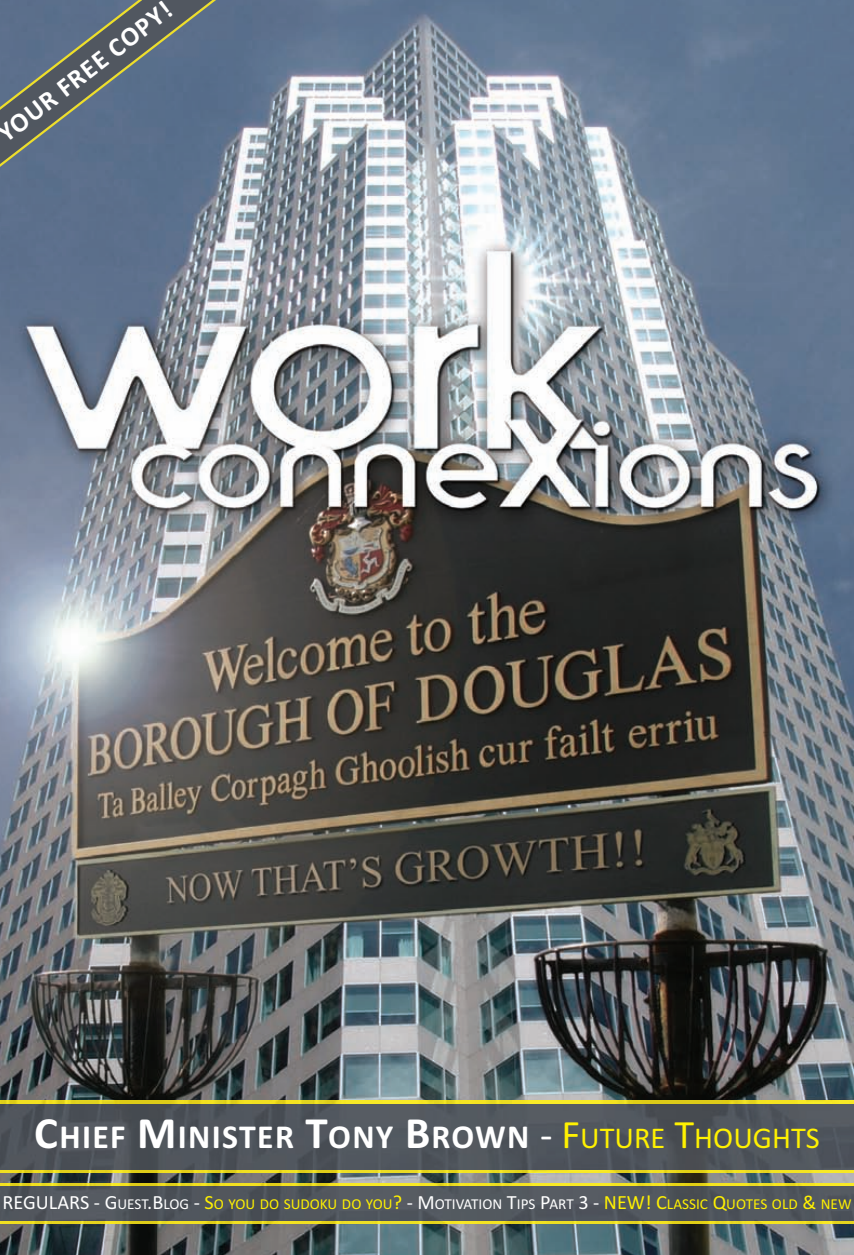
<style>
.page{position:relative;width:854px;height:1255px;background:#fff}
.page>*{position:absolute;margin:0;border:0;box-sizing:border-box;transform-origin:0 0}
.t1{font:700 33.75px "Calibri";letter-spacing:.04em;color:#fff}
.t2{font:700 27px "Calibri";color:#fff}
.t3{font:15.3px "Calibri";color:#fff101}
.s1{font-size:45px}
.s2{font-weight:400;font-size:40.5px}
.s3{font-weight:400;font-size:40.5px;color:#fff101}
.s4{font-weight:400;font-size:30.38px;color:#fff101}
.s5{font-size:20.25px;color:#fff}
.s6{color:#fff}
.s7{font-size:20.25px}
</style>
<div class="page">
<hr style="left:853px;top:1103px;width:1px;height:68px;background:#595e65">
<hr style="left:853px;top:1186px;width:1px;height:36px;background:#595e65">
<img style="left:0;top:0;width:853px;height:1255px">
<h2 class="t2" style="left:-9px;top:124px;width:214px;rotate:-38deg">YOUR FREE COPY!</h2>
<h1 class="t1" style="left:34px;top:1117px;width:786px"><span class="s1">C</span>HIEF <span class="s1">M</span>INISTER <span class="s1">T</span>ONY <span class="s1">B</span>ROWN <span class="s2">-</span> <span class="s3">F</span><span class="s4">UTURE</span> <span class="s3">T</span><span class="s4">HOUGHTS</span></h1>
<p class="t3" style="left:2px;top:1194px;width:850px"><span class="s5">REGULARS - G</span><span class="s6">UEST</span><span class="s5">.B</span><span class="s6">LOG</span> <span class="s5">-</span> <span class="s7">S</span>O YOU DO SUDOKU DO YOU<span class="s7">?</span> <span class="s5">- M</span><span class="s6">OTIVATION</span> <span class="s5">T</span><span class="s6">IPS</span> <span class="s5">P</span><span class="s6">ART</span> <span class="s5">3 -</span> <span class="s7">NEW! C</span>LASSIC <span class="s7">Q</span>UOTES OLD <span class="s7">&amp;</span> NEW</p>
</div>
